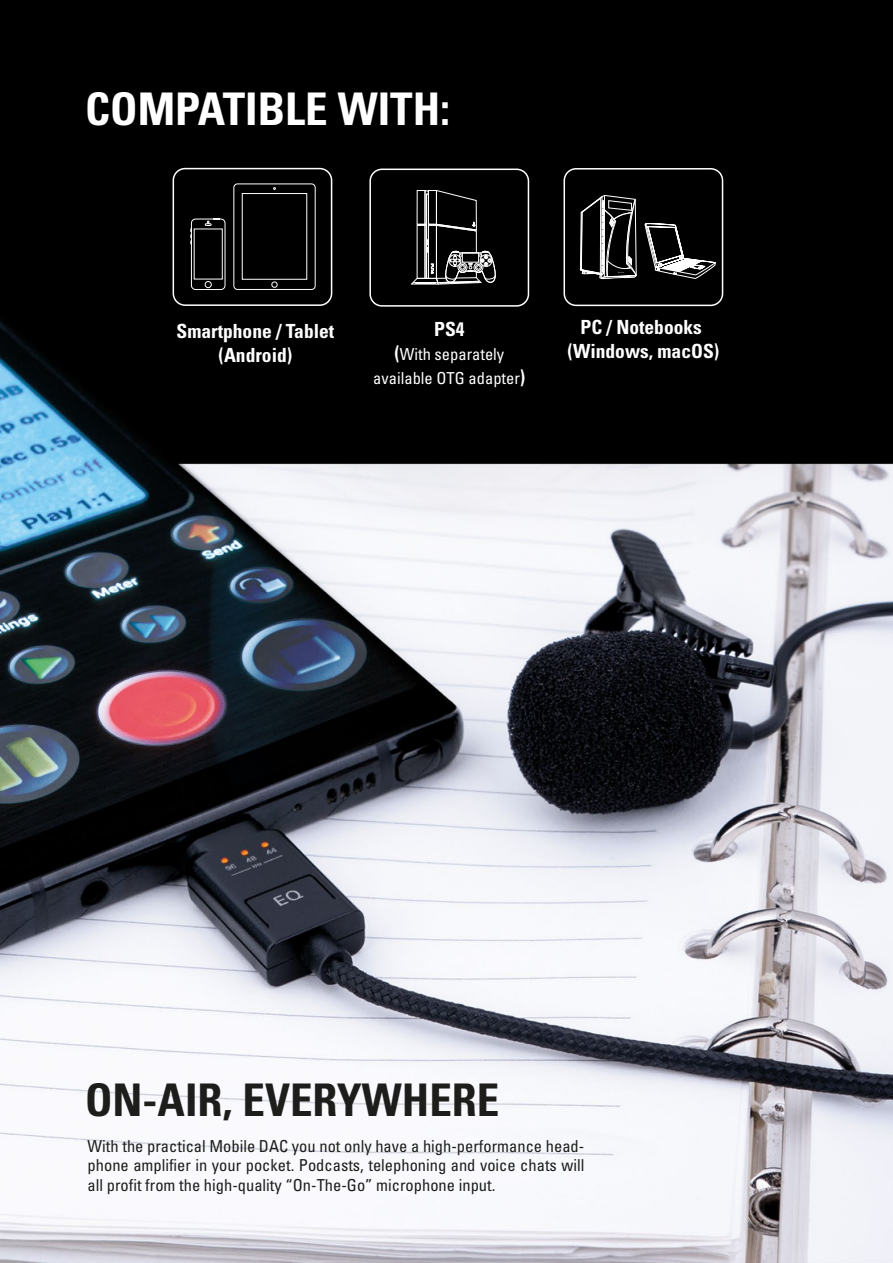
<style>
.page{position:relative;width:893px;height:1263px;background:#fff}
.page>*{position:absolute;margin:0;border:0;box-sizing:border-box;transform-origin:0 0}
.t1{font:700 condensed 45px "Univers";color:#1d1d1b}
.t2{font:700 condensed 45px "Univers";color:#fff}
.t3{font:700 condensed 19.5px/24px "Univers";color:#fff;text-align:center}
.t4{font:condensed 16.5px/19.5px "Univers";color:#1d1d1b;text-align:justify}
.t5{font:condensed 16.5px/24px "Univers";color:#fff;text-align:center}
.s1{font-weight:700;font-size:19.5px}
</style>
<div class="page">
<img style="left:0;top:0;width:893px;height:1263px">
<svg style="left:411px;top:190px;width:85px;height:95px;background:#333"></svg>
<div style="left:369px;top:169px;width:160px;height:138px;border:2px solid #fff;border-radius:12px"></div>
<svg style="left:190px;top:218px;width:35px;height:72px;background:#262626"></svg>
<svg style="left:233px;top:183px;width:83px;height:107px;background:#131313"></svg>
<div style="left:173px;top:168px;width:159px;height:138px;border:2px solid #fff;border-radius:12px"></div>
<svg style="left:580px;top:131px;width:57px;height:213px;background:#1a1a1a"></svg>
<svg style="left:645px;top:218px;width:71px;height:61px;background:#343434"></svg>
<div style="left:563px;top:168px;width:160px;height:138px;border:2px solid #fff;border-radius:12px"></div>
<h1 class="t2" style="left:85px;top:81px;width:367px">COMPATIBLE WITH:</h1>
<p class="t3" style="left:177px;top:319px;width:159px">Smartphone / Tablet (Android)</p>
<p class="t3" style="left:568px;top:315px;width:153px">PC / Notebooks (Windows, macOS)</p>
<p class="t3" style="left:434px;top:317px;width:32px">PS4</p>
<p class="t5" style="left:373px;top:341px;width:154px"><span class="s1">(</span>With separately available OTG adapter<span class="s1">)</span></p>
<h1 class="t1" style="left:85px;top:1072px;width:416px">ON-AIR, EVERYWHERE</h1>
<p class="t4" style="left:88px;top:1136px;width:498px">With the practical Mobile DAC you not only have a high-performance head&shy;phone amplifier in your pocket. Podcasts, telephoning and voice chats will all profit from the high-quality “On-The-Go” microphone input.</p>
</div>
